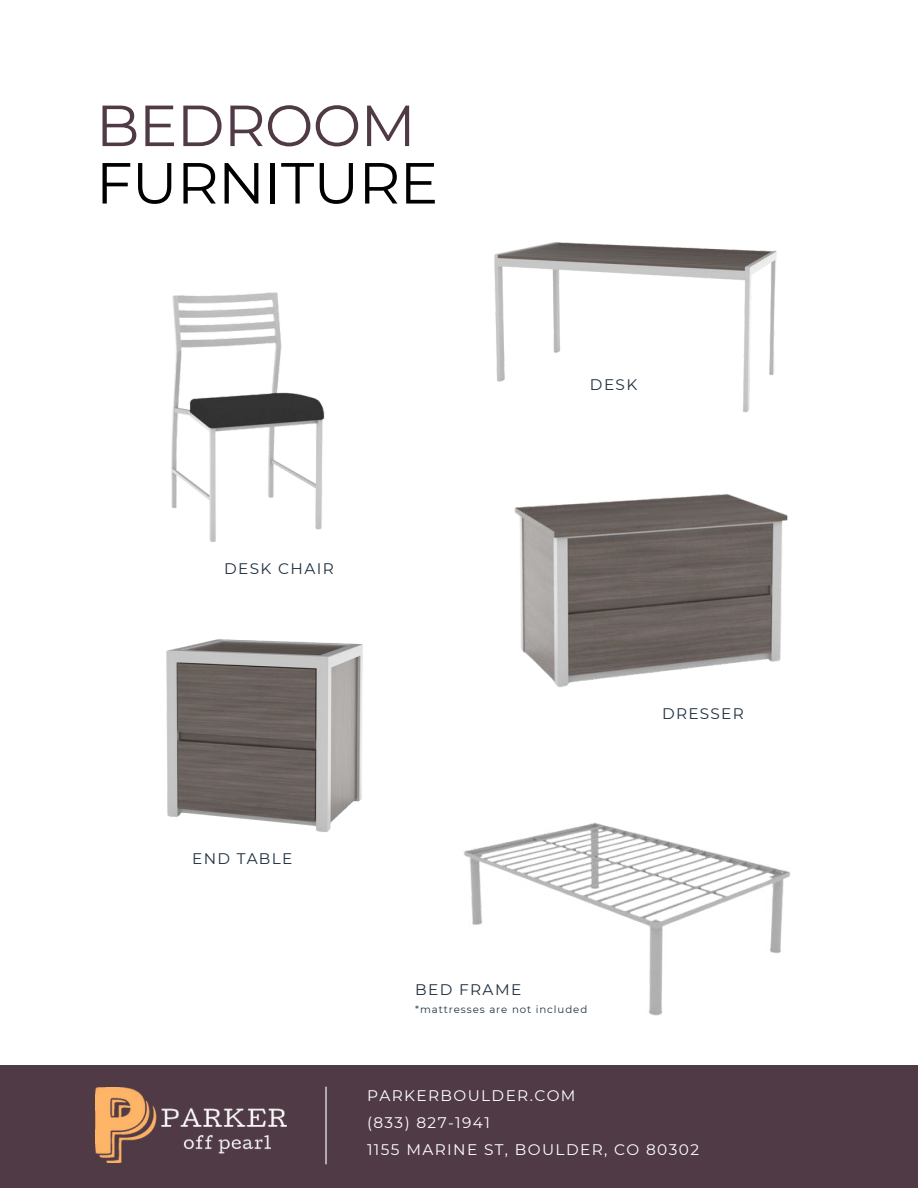
<style>
.page{position:relative;width:918px;height:1188px;background:#fff}
.page>*{position:absolute;margin:0;border:0;box-sizing:border-box;transform-origin:0 0}
.t1{font:57.9px "Montserrat";letter-spacing:-.015em;color:#000}
.t2{font:57.9px "Montserrat";letter-spacing:-.015em;color:#503a46}
.t3{font:15.3px/27px "Montserrat";letter-spacing:.09em;color:#fff}
.t4{font:15.3px "Montserrat";letter-spacing:.09em;color:#202f3e}
.t5{font:10.2px "Montserrat";letter-spacing:.09em;color:#202f3e}
</style>
<div class="page">
<img style="left:171px;top:292px;width:154px;height:250px">
<img style="left:494px;top:242px;width:283px;height:171px">
<img style="left:166px;top:639px;width:197px;height:194px">
<img style="left:463px;top:822px;width:328px;height:194px">
<img style="left:514px;top:494px;width:274px;height:194px">
<div style="left:0;top:1066px;width:918px;height:122px;background:#503a46"></div>
<img style="left:96px;top:1087px;width:190px;height:76px">
<hr style="left:325px;top:1087px;width:2px;height:77px;background:#fff">
<h1 class="t2" style="left:96px;top:86px;width:321px">BEDROOM</h1>
<h1 class="t1" style="left:96px;top:143px;width:344px">FURNITURE</h1>
<p class="t4" style="left:224px;top:559px;width:111px">DESK CHAIR</p>
<p class="t4" style="left:192px;top:848px;width:102px">END TABLE</p>
<p class="t4" style="left:590px;top:374px;width:49px">DESK</p>
<p class="t4" style="left:662px;top:703px;width:83px">DRESSER</p>
<p class="t4" style="left:415px;top:979px;width:108px">BED FRAME</p>
<p class="t5" style="left:415px;top:1003px;width:174px">*mattresses are not included</p>
<p class="t3" style="left:367px;top:1081px;width:333px">PARKERBOULDER.COM<br>(833) 827-1941<br>1155 MARINE ST, BOULDER, CO 80302</p>
</div>
